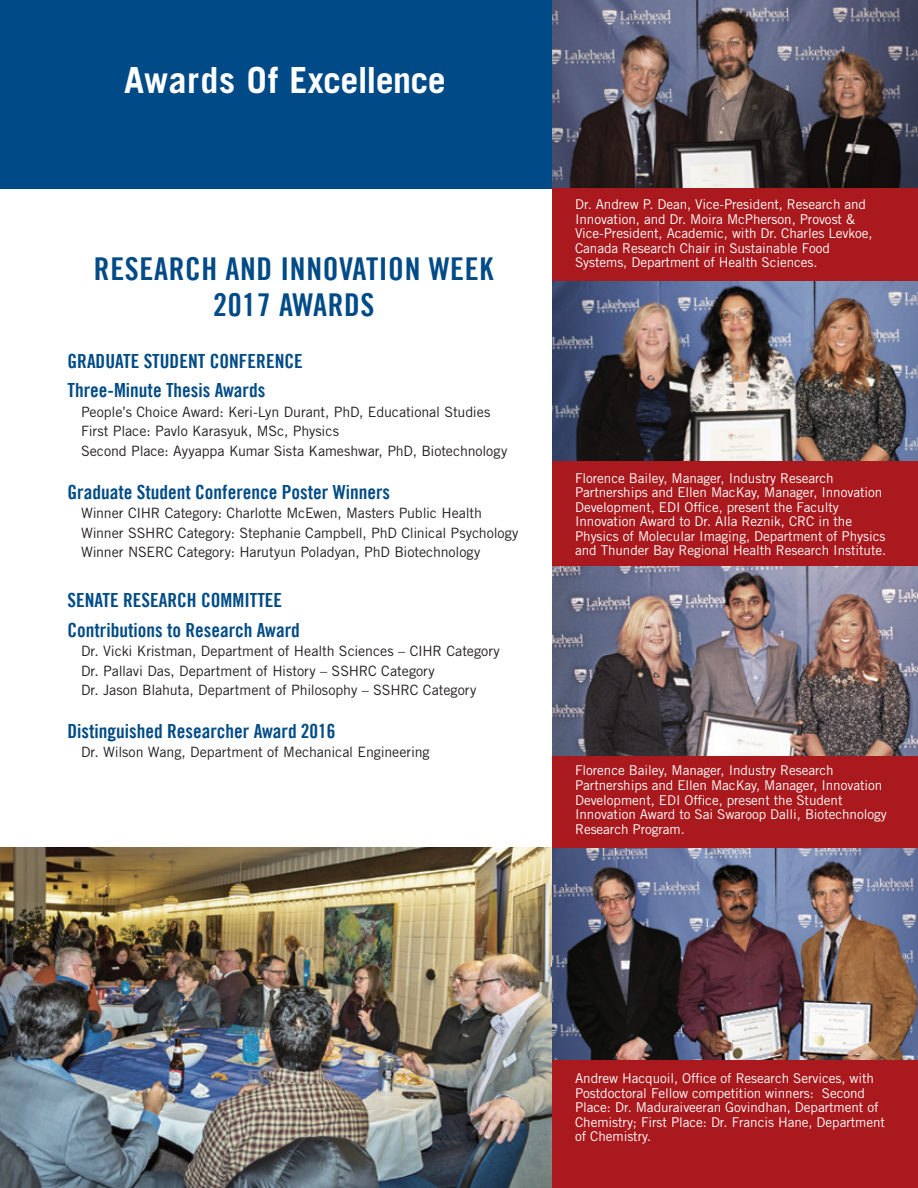
<style>
.page{position:relative;width:918px;height:1188px;background:#fff}
.page>*{position:absolute;margin:0;border:0;box-sizing:border-box;transform-origin:0 0}
.t1{font:700 36px "Trade Gothic LT Std";letter-spacing:-.015em;color:#fff}
.t2{font:31.5px/36px "Trade Gothic LT Bold Cond Twenty";letter-spacing:.02em;color:#004b87;text-align:center}
.t3{font:19.5px/29.2px "Trade Gothic LT Bold Cond Twenty";color:#004b87}
.t4{font:15px "Trade Gothic LT Bold Cond Twenty";color:#fff}
.t5{font:14.25px/19.5px "Trade Gothic LT Std";letter-spacing:-.01em;color:#231f20}
.t6{font:13.5px/14.5px "Trade Gothic";letter-spacing:-.005em;color:#fff}
.s1{font-size:21px;color:#004b87}
</style>
<div class="page">
<img style="left:0;top:848px;width:552px;height:340px">
<div style="left:0;top:0;width:918px;height:188px;background:#004b87"></div>
<img style="left:552px;top:848px;width:366px;height:213px">
<img style="left:552px;top:281px;width:366px;height:180px">
<img style="left:552px;top:566px;width:366px;height:191px">
<img style="left:552px;top:0;width:366px;height:188px">
<div style="left:552px;top:188px;width:366px;height:93px;background:#a9191d"></div>
<div style="left:552px;top:461px;width:366px;height:105px;background:#a9191d"></div>
<div style="left:552px;top:757px;width:366px;height:91px;background:#a9191d"></div>
<div style="left:552px;top:1061px;width:366px;height:127px;background:#a9191d"></div>
<h1 class="t1" style="left:124px;top:59px;width:323px">Awards Of Excellence</h1>
<h2 class="t2" style="left:94px;top:250px;width:401px">Research and Innovation Week<br>2017 Awards</h2>
<h3 class="t3" style="left:68px;top:346px;width:112px">GRADUATE STUDENT</h3>
<h3 class="t3" style="left:68px;top:346px;width:209px;text-indent:142px">CONFERENCE<br>Three-Minute Thesis Awards</h3>
<p class="t5" style="left:81px;top:402px;width:428px">People’s Choice Award: Keri-Lyn Durant, PhD, Educational Studies<br>First Place: Pavlo Karasyuk, MSc, Physics<br>Second Place: Ayyappa Kumar Sista Kameshwar, PhD, Biotechnology</p>
<h3 class="t3" style="left:68px;top:477px;width:324px">Graduate Student Conference Poster Winners</h3>
<p class="t5" style="left:81px;top:503px;width:439px">Winner CIHR Category: Charlotte McEwen, Masters Public Health<br>Winner SSHRC Category: Stephanie Campbell, PhD Clinical Psychology<br>Winner NSERC Category: Harutyun Poladyan, PhD Biotechnology</p>
<h3 class="t3" style="left:68px;top:586px;width:10px">SENATE</h3>
<h3 class="t3" style="left:123px;top:586px;width:20px">RESEA</h3>
<h3 class="t3" style="left:68px;top:586px;width:234px;text-indent:100px">RCH COMMITTEE<br>Contributions to Research Award</h3>
<p class="t5" style="left:81px;top:641px;width:420px">Dr. Vicki Kristman, Department of Health Sciences – CIHR Category<br>Dr. Pallavi Das, Department of History – SSHRC Category<br>Dr. Jason Blahuta, Department of Philosophy – SSHRC Category</p>
<h3 class="t3" style="left:68px;top:716px;width:270px">Distinguished Researcher Award 2016</h3>
<p class="t5" style="left:81px;top:742px;width:350px">Dr. Wilson Wang, Department of Mechanical Engineering</p>
<p class="t6" style="left:575px;top:197px;width:299px">Dr. Andrew P. Dean, Vice-President, Research and Innovation, and Dr. Moira McPherson, Provost &amp; Vice-President, Academic, with Dr. Charles Levkoe, Canada Research Chair in Sustainable Food Systems, Department of Health Sciences.</p>
<p class="t6" style="left:575px;top:470px;width:313px">Florence Bailey, Manager, Industry Research Partnerships and Ellen MacKay, Manager, Innovation Development, EDI Office, present the Faculty Innovation Award to Dr. Alla Reznik, CRC in the Physics of Molecular Imaging, Department of Physics and Thunder Bay Regional Health Research Institute.</p>
<p class="t6" style="left:575px;top:763px;width:313px">Florence Bailey, Manager, Industry Research Partnerships and Ellen MacKay, Manager, Innovation Development, EDI Office, present the Student Innovation Award to Sai Swaroop Dalli, Biotechnology Research Program.</p>
<p class="t6" style="left:575px;top:1071px;width:311px">Andrew Hacquoil, Office of Research Services, with Postdoctoral Fellow competition winners: Second Place: Dr. Maduraiveeran Govindhan, Department of Chemistry; First Place: Dr. Francis Hane, Department of Chemistry.</p>
<p class="t4" style="left:614px;top:1106px;width:224px">Research &amp; Innovation Week 2016 <span class="s1">12</span></p>
</div>
